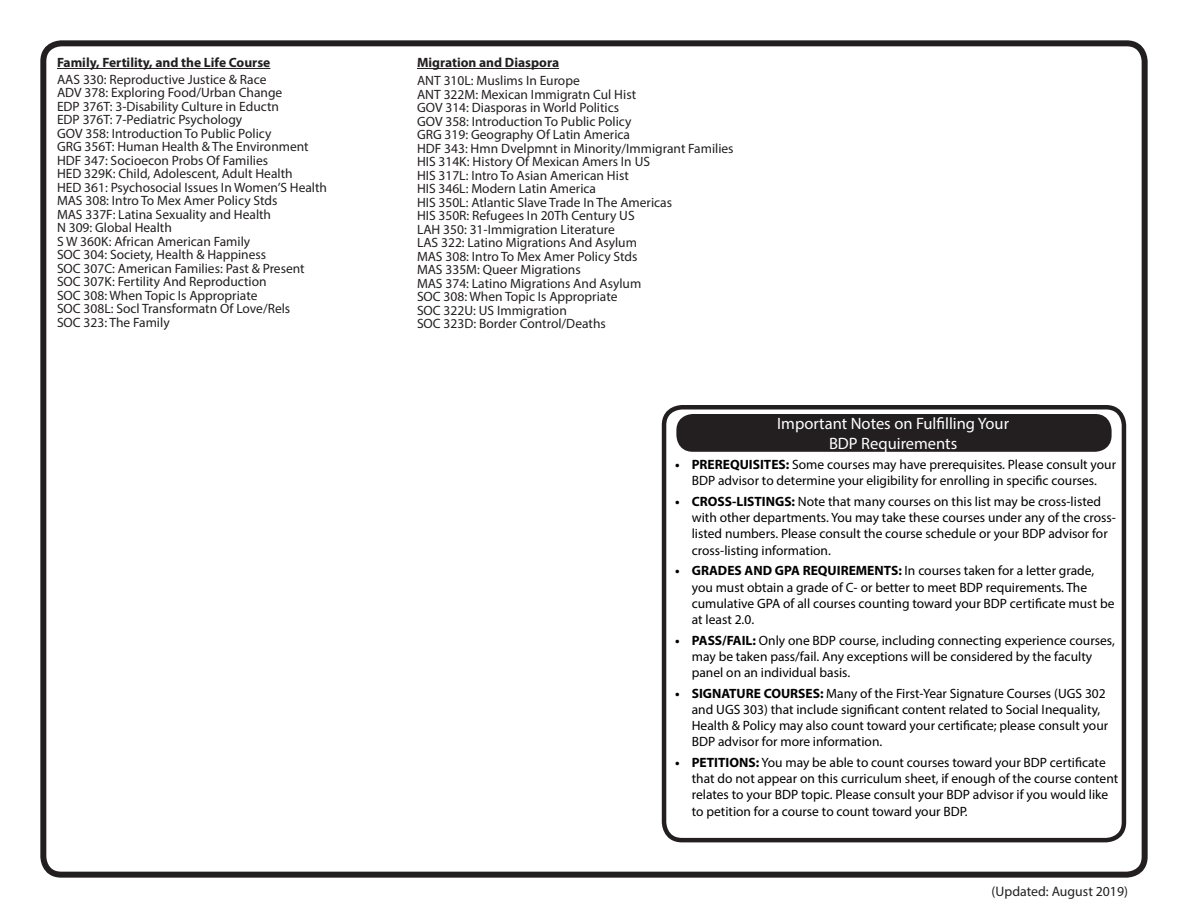
<style>
.page{position:relative;width:1188px;height:918px;background:#fff}
.page>*{position:absolute;margin:0;border:0;box-sizing:border-box;transform-origin:0 0}
.t1{font:16.5px "Myriad Pro";color:#fff}
.t2{font:13.8px "Myriad Pro";color:#231f20}
.t3{font:13.5px "Myriad Pro";color:#231f20}
.t4{font:13.5px/16.2px "Myriad Pro";color:#000}
.t5{font:700 13.5px "Myriad Pro";color:#231f20}
.s1{font-weight:700}
</style>
<div class="page">
<div style="left:40px;top:40px;width:1108px;height:838px;border:6px solid #231f20;border-radius:18px"></div>
<hr style="left:57px;top:68px;width:213px;height:1px;background:#231f20">
<hr style="left:417px;top:68px;width:142px;height:1px;background:#231f20">
<div style="left:662px;top:405px;width:464px;height:437px;border:4px solid #231f20;border-radius:18px"></div>
<div style="left:676px;top:414px;width:436px;height:38px;background:#231f20;border-radius:17px"></div>
<p class="t5" style="left:57px;top:54px;width:215px">Family, Fertility, and the Life Course</p>
<p class="t3" style="left:57px;top:71px;width:211px">AAS 330: Reproductive Justice &amp; Race</p>
<p class="t3" style="left:57px;top:84px;width:227px">ADV 378: Exploring Food/Urban Change</p>
<p class="t3" style="left:57px;top:98px;width:223px">EDP 376T: 3-Disability Culture in Eductn</p>
<p class="t3" style="left:57px;top:111px;width:187px">EDP 376T: 7-Pediatric Psychology</p>
<p class="t3" style="left:57px;top:125px;width:216px">GOV 358: Introduction To Public Policy</p>
<p class="t3" style="left:57px;top:138px;width:253px">GRG 356T: Human Health &amp; The Environment</p>
<p class="t3" style="left:57px;top:152px;width:213px">HDF 347: Socioecon Probs Of Families</p>
<p class="t3" style="left:57px;top:165px;width:237px">HED 329K: Child, Adolescent, Adult Health</p>
<p class="t3" style="left:57px;top:179px;width:272px">HED 361: Psychosocial Issues In Women’S Health</p>
<p class="t3" style="left:57px;top:192px;width:222px">MAS 308: Intro To Mex Amer Policy Stds</p>
<p class="t3" style="left:57px;top:206px;width:216px">MAS 337F: Latina Sexuality and Health</p>
<p class="t3" style="left:57px;top:219px;width:116px">N 309: Global Health</p>
<p class="t3" style="left:57px;top:233px;width:195px">S W 360K: African American Family</p>
<p class="t3" style="left:57px;top:246px;width:211px">SOC 304: Society, Health &amp; Happiness</p>
<p class="t3" style="left:57px;top:260px;width:249px">SOC 307C: American Families: Past &amp; Present</p>
<p class="t3" style="left:57px;top:273px;width:211px">SOC 307K: Fertility And Reproduction</p>
<p class="t3" style="left:57px;top:287px;width:202px">SOC 308: When Topic Is Appropriate</p>
<p class="t3" style="left:57px;top:300px;width:235px">SOC 308L: Socl Transformatn Of Love/Rels</p>
<p class="t3" style="left:57px;top:314px;width:114px">SOC 323: The Family</p>
<p class="t5" style="left:417px;top:54px;width:144px">Migration and Diaspora</p>
<p class="t3" style="left:417px;top:72px;width:164px">ANT 310L: Muslims In Europe</p>
<p class="t3" style="left:417px;top:86px;width:221px">ANT 322M: Mexican Immigratn Cul Hist</p>
<p class="t3" style="left:417px;top:99px;width:204px">GOV 314: Diasporas in World Politics</p>
<p class="t3" style="left:417px;top:113px;width:216px">GOV 358: Introduction To Public Policy</p>
<p class="t3" style="left:417px;top:126px;width:215px">GRG 319: Geography Of Latin America</p>
<p class="t3" style="left:417px;top:140px;width:318px">HDF 343: Hmn Dvelpmnt in Minority/Immigrant Families</p>
<p class="t3" style="left:417px;top:153px;width:235px">HIS 314K: History Of Mexican Amers In US</p>
<p class="t3" style="left:417px;top:167px;width:213px">HIS 317L: Intro To Asian American Hist</p>
<p class="t3" style="left:417px;top:180px;width:181px">HIS 346L: Modern Latin America</p>
<p class="t3" style="left:417px;top:194px;width:257px">HIS 350L: Atlantic Slave Trade In The Americas</p>
<p class="t3" style="left:417px;top:207px;width:219px">HIS 350R: Refugees In 20Th Century US</p>
<p class="t3" style="left:417px;top:221px;width:199px">LAH 350: 31-Immigration Literature</p>
<p class="t3" style="left:417px;top:234px;width:221px">LAS 322: Latino Migrations And Asylum</p>
<p class="t3" style="left:417px;top:248px;width:222px">MAS 308: Intro To Mex Amer Policy Stds</p>
<p class="t3" style="left:417px;top:261px;width:165px">MAS 335M: Queer Migrations</p>
<p class="t3" style="left:417px;top:275px;width:226px">MAS 374: Latino Migrations And Asylum</p>
<p class="t3" style="left:417px;top:288px;width:202px">SOC 308: When Topic Is Appropriate</p>
<p class="t3" style="left:417px;top:302px;width:151px">SOC 322U: US Immigration</p>
<p class="t3" style="left:417px;top:315px;width:190px">SOC 323D: Border Control/Deaths</p>
<p class="t1" style="left:777px;top:413px;width:233px">Important Notes on Fulfilling Your</p>
<p class="t1" style="left:829px;top:433px;width:130px">BDP Requirements</p>
<p class="t4" style="left:675px;top:456px;width:442px;text-align:center"><span class="s1">• PREREQUISITES:</span> Some courses may have prerequisites. Please consult your<br>BDP advisor to determine your eligibility for enrolling in specific courses.</p>
<p class="t4" style="left:692px;top:493px;width:426px;text-indent:-16px"><span class="s1">• CROSS-LISTINGS:</span> Note that many courses on this list may be cross-listed with other departments. You may take these courses under any of the cross&shy;listed numbers. Please consult the course schedule or your BDP advisor for cross-listing information.</p>
<p class="t4" style="left:692px;top:562px;width:424px;text-indent:-16px"><span class="s1">• GRADES AND GPA REQUIREMENTS:</span> In courses taken for a letter grade, you must obtain a grade of C- or better to meet BDP requirements. The cumulative GPA of all courses counting toward your BDP certificate must be at least 2.0.</p>
<p class="t4" style="left:692px;top:632px;width:425px;text-indent:-16px"><span class="s1">• PASS/FAIL:</span> Only one BDP course, including connecting experience courses, may be taken pass/fail. Any exceptions will be considered by the faculty panel on an individual basis.</p>
<p class="t4" style="left:692px;top:685px;width:418px;text-indent:-16px"><span class="s1">• SIGNATURE COURSES:</span> Many of the First-Year Signature Courses (UGS 302 and UGS 303) that include significant content related to Social Inequality, Health &amp; Policy may also count toward your certificate; please consult your BDP advisor for more information.</p>
<p class="t4" style="left:692px;top:754px;width:428px;text-indent:-16px"><span class="s1">• PETITIONS:</span> You may be able to count courses toward your BDP certificate that do not appear on this curriculum sheet, if enough of the course content relates to your BDP topic. Please consult your BDP advisor if you would like to petition for a course to count toward your BDP.</p>
<p class="t2" style="left:992px;top:883px;width:138px">(Updated: August 2019)</p>
</div>
